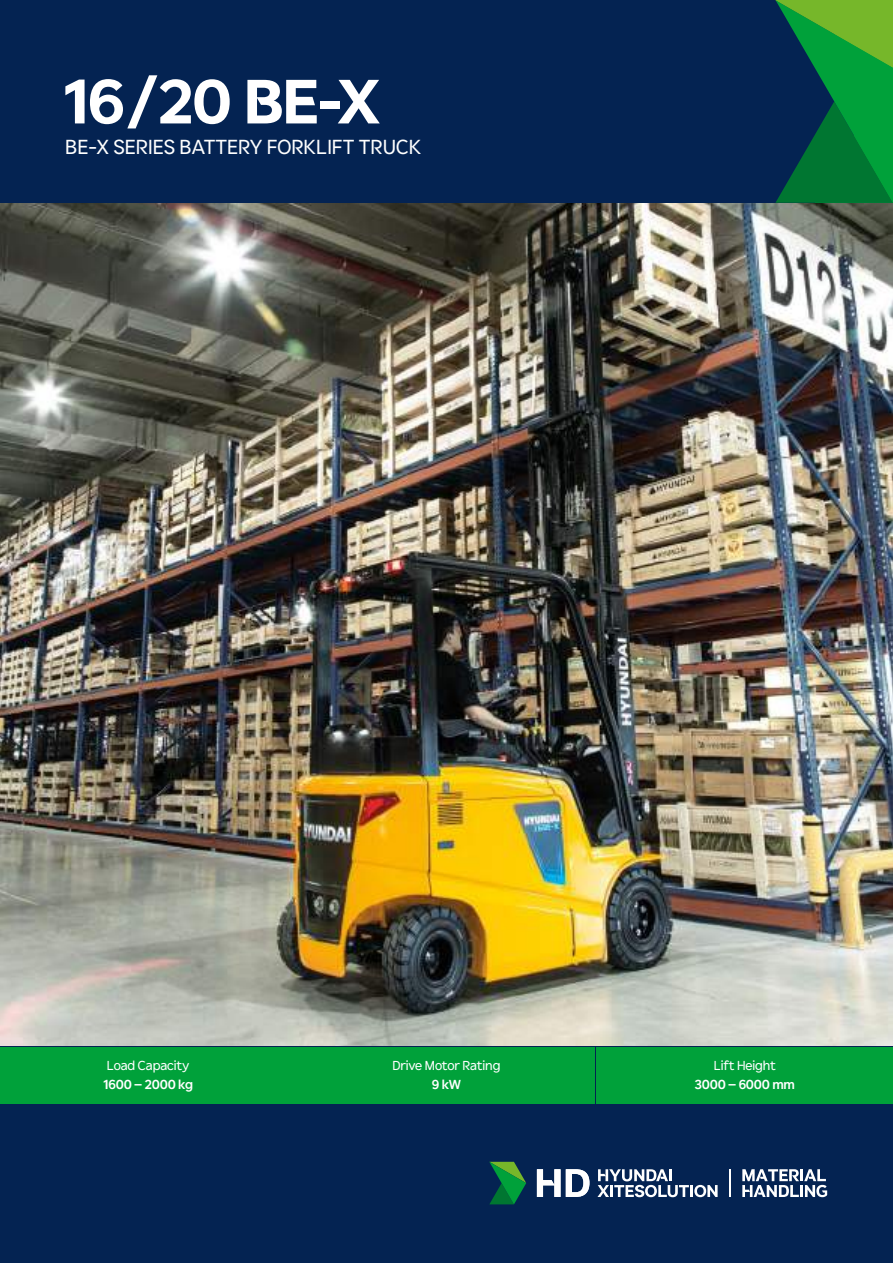
<style>
.page{position:relative;width:893px;height:1263px;background:#fff}
.page>*{position:absolute;margin:0;border:0;box-sizing:border-box;transform-origin:0 0}
.t1{font:60.6px "HD Hyundai Gothic Euro Lg Bd";color:#fff}
.t2{font:20.4px "HD Hyundai Gothic Euro";color:#fff}
.t3{font:13.05px "HD Hyundai Gothic Euro";letter-spacing:-.01em;color:#fff}
.t4{font:700 13.05px "HD Hyundai Gothic Euro";letter-spacing:-.02em;color:#fff}
</style>
<div class="page">
<img style="left:0;top:203px;width:893px;height:844px">
<div style="left:0;top:0;width:893px;height:203px;background:#042352"></div>
<div style="left:0;top:1047px;width:893px;height:216px;background:#042352"></div>
<div style="left:0;top:1047px;width:296px;height:56px;background:#00a13a"></div>
<div style="left:298px;top:1047px;width:297px;height:56px;background:#00a13a"></div>
<div style="left:597px;top:1047px;width:296px;height:56px;background:#00a13a"></div>
<svg style="left:775px;top:0;width:118px;height:203px"></svg>
<hr style="left:729px;top:1169px;width:2px;height:28px;background:#fff">
<svg style="left:489px;top:1162px;width:37px;height:42px"></svg>
<svg style="left:566px;top:1169px;width:23px;height:28px"></svg>
<svg style="left:537px;top:1169px;width:23px;height:28px"></svg>
<svg style="left:597px;top:1169px;width:121px;height:28px"></svg>
<svg style="left:742px;top:1169px;width:85px;height:28px"></svg>
<h1 class="t1" style="left:62px;top:60px;width:319px">16/20 BE-X</h1>
<h2 class="t2" style="left:65px;top:133px;width:358px">BE-X SERIES BATTERY FORKLIFT TRUCK</h2>
<p class="t3" style="left:107px;top:1057px;width:84px">Load Capacity</p>
<p class="t4" style="left:103px;top:1076px;width:92px">1600 – 2000 kg</p>
<p class="t3" style="left:392px;top:1057px;width:110px">Drive Motor Rating</p>
<p class="t4" style="left:432px;top:1076px;width:31px">9 kW</p>
<p class="t3" style="left:714px;top:1057px;width:64px">Lift Height</p>
<p class="t4" style="left:695px;top:1076px;width:102px">3000 – 6000 mm</p>
</div>
